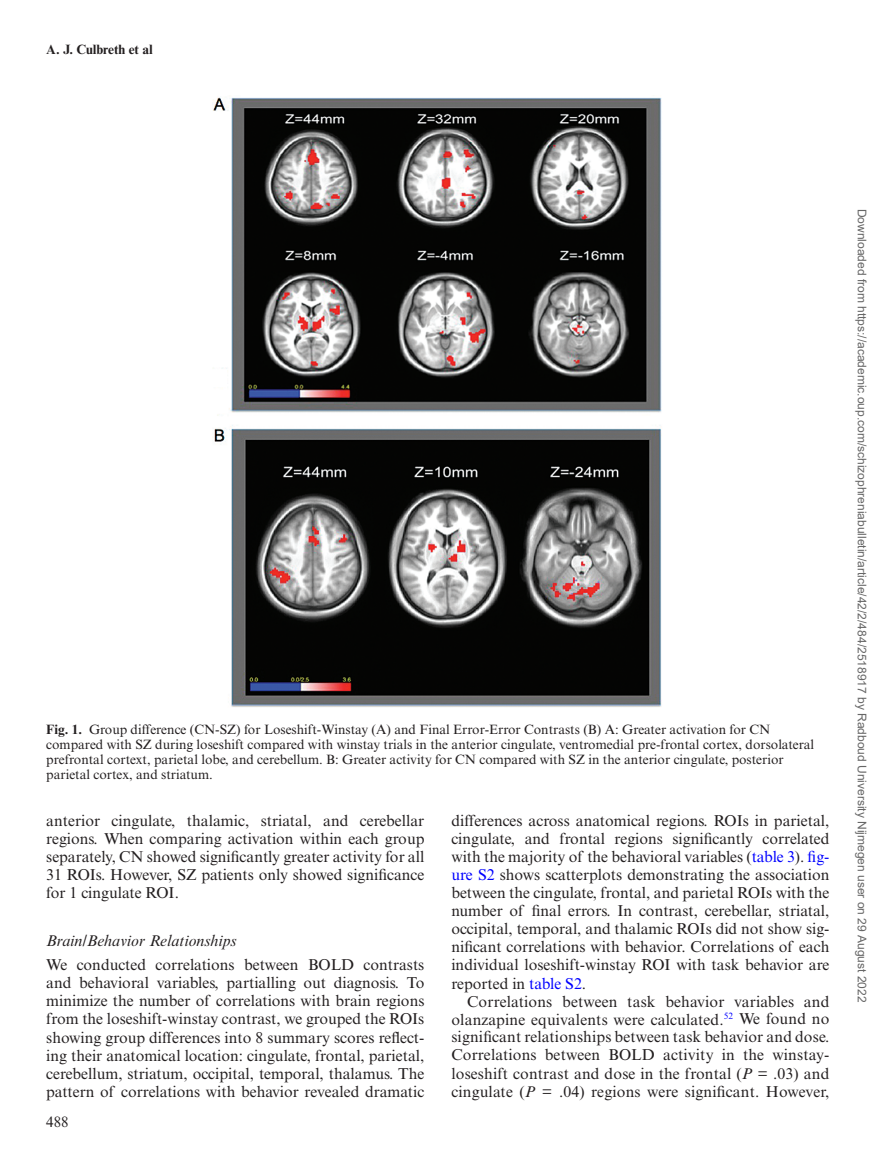
<style>
.page{position:relative;width:891px;height:1175px;background:#fff}
.page>*{position:absolute;margin:0;border:0;box-sizing:border-box;transform-origin:0 0}
.t1{font:15.75px/18px "Times New Roman MT Std";color:#231f20;text-align:justify}
.t2{font:italic 15.75px "Times New Roman MT Std";color:#231f20}
.t3{font:15px "Times New Roman MT Std";color:#231f20}
.t4{font:13.5px/15px "Times New Roman MT Std";color:#231f20}
.t5{font:700 13.5px "Times New Roman MT Std";color:#231f20}
.t6{font:12px "Arial";color:#666}
.s1{font-weight:700}
.s2{color:#00f}
.s3{font-style:italic}
</style>
<div class="page">
<img style="left:213px;top:97px;width:449px;height:610px">
<p class="t5" style="left:46px;top:41px;width:108px">A. J. Culbreth et al</p>
<p class="t4" style="left:46px;top:722px;width:769px"><span class="s1">Fig. 1.</span> Group difference (CN-SZ) for Loseshift-Winstay (A) and Final Error-Error Contrasts (B) A: Greater activation for CN compared with SZ during loseshift compared with winstay trials in the anterior cingulate, ventromedial pre-frontal cortex, dorsolateral prefrontal cortext, parietal lobe, and cerebellum. B: Greater activity for CN compared with SZ in the anterior cingulate, posterior parietal cortex, and striatum.</p>
<p class="t1" style="left:46px;top:812px;width:380px">anterior cingulate, thalamic, striatal, and cerebellar regions. When comparing activation within each group separately, CN showed significantly greater activity for all 31 ROIs. However, SZ patients only showed significance for 1 cingulate ROI.</p>
<p class="t2" style="left:46px;top:932px;width:192px">Brain/Behavior Relationships</p>
<p class="t1" style="left:46px;top:956px;width:380px">We conducted correlations between BOLD contrasts and behavioral variables, partialling out diagnosis. To minimize the number of correlations with brain regions from the loseshift-winstay contrast, we grouped the ROIs showing group differences into 8 summary scores reflect&shy;ing their anatomical location: cingulate, frontal, parietal, cerebellum, striatum, occipital, temporal, thalamus. The pattern of correlations with behavior revealed dramatic</p>
<p class="t3" style="left:46px;top:1113px;width:24px">488</p>
<p class="t1" style="left:451px;top:812px;width:380px">differences across anatomical regions. ROIs in parietal, cingulate, and frontal regions significantly correlated with the majority of the behavioral variables (<span class="s2">table 3</span>). <span class="s2">fig&shy;ure S2</span> shows scatterplots demonstrating the association between the cingulate, frontal, and parietal ROIs with the number of final errors. In contrast, cerebellar, striatal, occipital, temporal, and thalamic ROIs did not show sig&shy;nificant correlations with behavior. Correlations of each individual loseshift-winstay ROI with task behavior are reported in <span class="s2">table S2</span>.</p>
<p class="t1" style="left:451px;top:992px;width:380px;text-indent:16px">Correlations between task behavior variables and olanzapine equivalents were calculated.<sup>52</sup> We found no significant relationships between task behavior and dose.<br>Correlations between BOLD activity in the winstay&shy;loseshift contrast and dose in the frontal (<span class="s3">P</span> = .03) and cingulate (<span class="s3">P</span> = .04) regions were significant. However,</p>
<p class="t6" style="left:866px;top:209px;width:795px;rotate:90deg">Downloaded from https://academic.oup.com/schizophreniabulletin/article/42/2/484/2518917 by Radboud University Nijmegen user on 29 August 2022</p>
</div>
